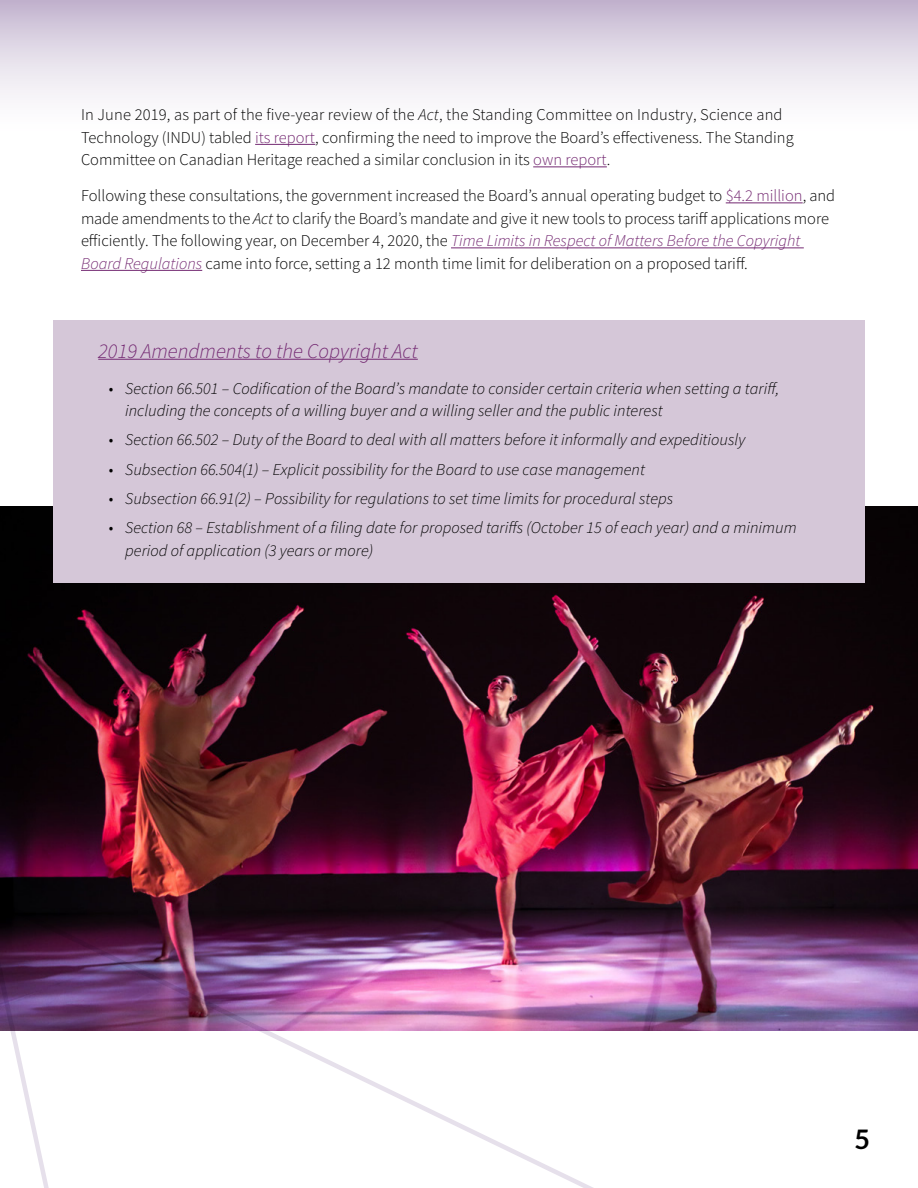
<style>
.page{position:relative;width:918px;height:1188px;background:#fff}
.page>*{position:absolute;margin:0;border:0;box-sizing:border-box;transform-origin:0 0}
.t1{font:700 27px "Lato";color:#000}
.t2{font:italic 21px "Source Sans Variable";color:#742972}
.text{font:16.5px/22.5px "Source Sans Variable";color:#000}
.t3{font:italic 16.5px/22.5px "Source Sans Variable";color:#000}
.s1{font-style:italic}
.s2{color:#742972}
.s3{font-style:italic;color:#742972}
.s4{font-style:normal}
</style>
<div class="page">
<div style="left:0;top:0;width:918px;height:143px;background:linear-gradient(to bottom,#c8bbd3,#fff)"></div>
<img style="left:55px;top:506px;width:863px;height:524px">
<div style="left:53px;top:320px;width:812px;height:263px;background:#d5c7d8"></div>
<hr style="left:255px;top:144px;width:60px;height:1px;background:#742972">
<hr style="left:533px;top:167px;width:74px;height:1px;background:#742972">
<hr style="left:726px;top:203px;width:77px;height:1px;background:#742972">
<hr style="left:451px;top:248px;width:353px;height:1px;background:#742972">
<hr style="left:81px;top:270px;width:121px;height:1px;background:#742972">
<hr style="left:98px;top:359px;width:320px;height:1px;background:#742972">
<div style="left:0;top:506px;width:55px;height:205px;background:#020101"></div>
<img style="left:0;top:711px;width:684px;height:477px">
<p class="text" style="left:81px;top:104px;width:714px">In June 2019, as part of the five-year review of the <span class="s1">Act</span>, the Standing Committee on Industry, Science and<br>Technology (INDU) tabled <span class="s2">its report</span>, confirming the need to improve the Board’s effectiveness. The Standing<br>Committee on Canadian Heritage reached a similar conclusion in its <span class="s2">own report</span>.</p>
<p class="text" style="left:81px;top:185px;width:756px">Following these consultations, the government increased the Board’s annual operating budget to <span class="s2">$4.2 million</span>, and made amendments to the <span class="s1">Act</span> to clarify the Board’s mandate and give it new tools to process tariff applications more efficiently. The following year, on December 4, 2020, the <span class="s3">Time Limits in Respect of Matters Before the Copyright Board Regulations</span> came into force, setting a 12 month time limit for deliberation on a proposed tariff.</p>
<h3 class="t2" style="left:98px;top:338px;width:321px">2019 Amendments to the Copyright Act</h3>
<p class="t3" style="left:125px;top:377px;width:656px;text-indent:-16px"><span class="s4">•</span> Section 66.501 – Codification of the Board’s mandate to consider certain criteria when setting a tariff, including the concepts of a willing buyer and a willing seller and the public interest</p>
<p class="t3" style="left:109px;top:429px;width:638px"><span class="s4">•</span> Section 66.502 – Duty of the Board to deal with all matters before it informally and expeditiously</p>
<p class="t3" style="left:109px;top:458px;width:538px"><span class="s4">•</span> Subsection 66.504(1) – Explicit possibility for the Board to use case management</p>
<p class="t3" style="left:109px;top:487px;width:566px"><span class="s4">•</span> Subsection 66.91(2) – Possibility for regulations to set time limits for procedural steps</p>
<p class="t3" style="left:125px;top:517px;width:673px;text-indent:-16px"><span class="s4">•</span> Section 68 – Establishment of a filing date for proposed tariffs (October 15 of each year) and a minimum period of application (3 years or more)</p>
<h1 class="t1" style="left:855px;top:1124px;width:17px">5</h1>
</div>
